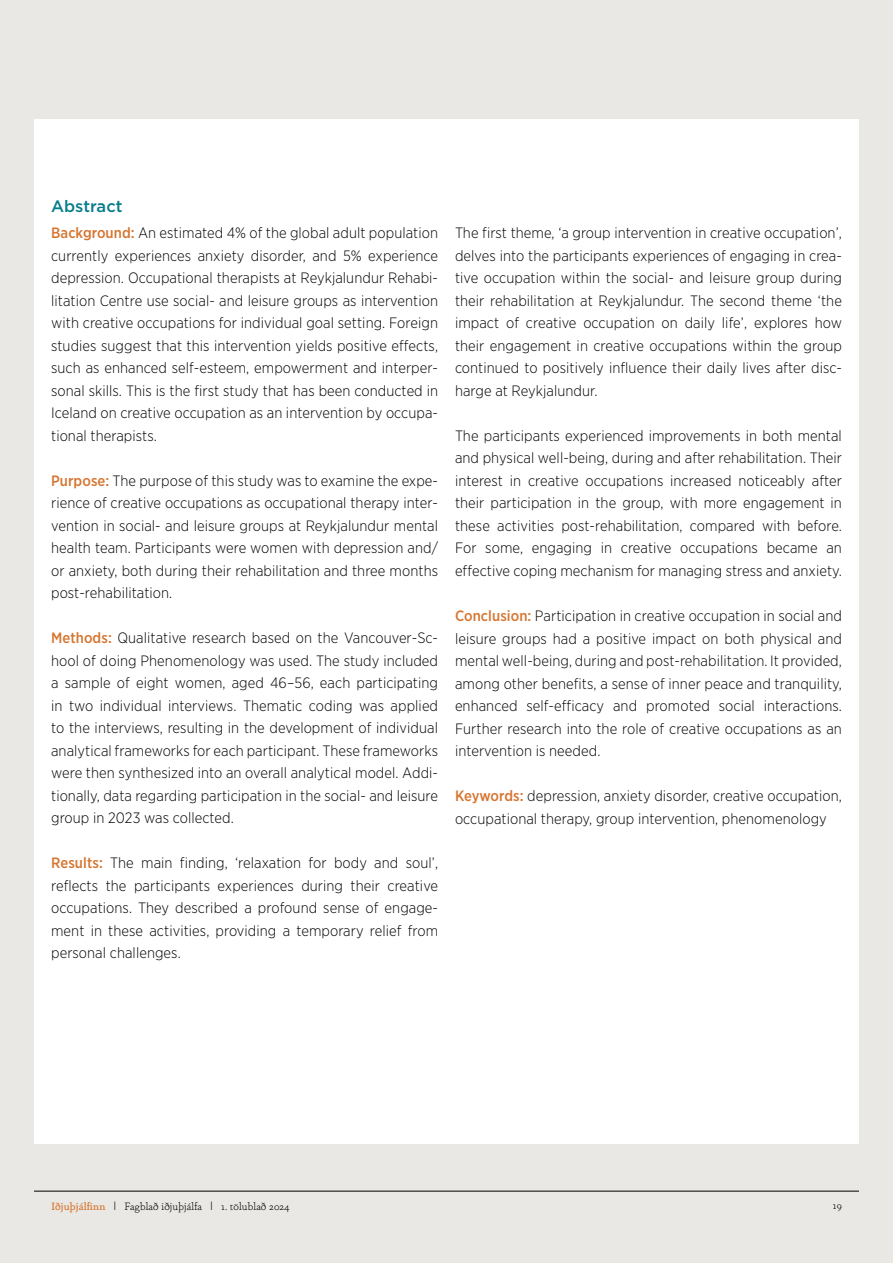
<style>
.page{position:relative;width:893px;height:1263px;background:#eae8e4}
.page>*{position:absolute;margin:0;border:0;box-sizing:border-box;transform-origin:0 0}
.t1{font:500 16.5px "Gotham HTF";color:#077d8a}
.t2{font:300 15px/22.5px "Gotham Narrow";letter-spacing:.005em;color:#000;text-align:justify}
.t3{font:300 10.5px "Dapifer";letter-spacing:.01em;color:#000}
.s1{font-weight:500;color:#d67631}
.s2{font-family:"Gotham Narrow";font-size:12px}
</style>
<div class="page">
<hr style="left:34px;top:1191px;width:825px;height:1px;background:#000">
<div style="left:34px;top:119px;width:825px;height:1025px;background:#fff"></div>
<p class="t1" style="left:51px;top:196px;width:73px">Abstract</p>
<p class="t2" style="left:51px;top:221px;width:388px"><span class="s1">Background:</span> An estimated 4% of the global adult population currently experiences anxiety disorder, and 5% experience depression. Occupational therapists at Reykjalundur Rehabi&shy;litation Centre use social- and leisure groups as intervention with creative occupations for individual goal setting. Foreign studies suggest that this intervention yields positive effects, such as enhanced self-esteem, empowerment and interper&shy;sonal skills. This is the first study that has been conducted in Iceland on creative occupation as an intervention by occupa&shy;tional therapists.</p>
<p class="t2" style="left:51px;top:469px;width:388px"><span class="s1">Purpose:</span> The purpose of this study was to examine the expe&shy;rience of creative occupations as occupational therapy inter&shy;vention in social- and leisure groups at Reykjalundur mental health team. Participants were women with depression and/ or anxiety, both during their rehabilitation and three months post-rehabilitation.</p>
<p class="t2" style="left:51px;top:626px;width:388px"><span class="s1">Methods:</span> Qualitative research based on the Vancouver-Sc&shy;hool of doing Phenomenology was used. The study included a sample of eight women, aged 46–56, each participating in two individual interviews. Thematic coding was applied to the interviews, resulting in the development of individual analytical frameworks for each participant. These frameworks were then synthesized into an overall analytical model. Addi&shy;tionally, data regarding participation in the social- and leisure group in 2023 was collected.</p>
<p class="t2" style="left:51px;top:851px;width:388px"><span class="s1">Results:</span> The main finding, ‘relaxation for body and soul’, reflects the participants experiences during their creative occupations. They described a profound sense of engage&shy;ment in these activities, providing a temporary relief from personal challenges.</p>
<p class="t2" style="left:455px;top:222px;width:388px">The first theme, ‘a group intervention in creative occupation’, delves into the participants experiences of engaging in crea&shy;tive occupation within the social- and leisure group during their rehabilitation at Reykjalundur. The second theme ‘the impact of creative occupation on daily life’, explores how their engagement in creative occupations within the group continued to positively influence their daily lives after disc&shy;harge at Reykjalundur.</p>
<p class="t2" style="left:455px;top:424px;width:388px">The participants experienced improvements in both mental and physical well-being, during and after rehabilitation. Their interest in creative occupations increased noticeably after their participation in the group, with more engagement in these activities post-rehabilitation, compared with before.<br>For some, engaging in creative occupations became an effective coping mechanism for managing stress and anxiety.</p>
<p class="t2" style="left:455px;top:604px;width:388px"><span class="s1">Conclusion:</span> Participation in creative occupation in social and leisure groups had a positive impact on both physical and mental well-being, during and post-rehabilitation. It provided, among other benefits, a sense of inner peace and tranquility, enhanced self-efficacy and promoted social interactions.<br>Further research into the role of creative occupations as an intervention is needed.</p>
<p class="t2" style="left:455px;top:784px;width:388px"><span class="s1">Keywords:</span> depression, anxiety disorder, creative occupation, occupational therapy, group intervention, phenomenology</p>
<p class="t3" style="left:51px;top:1199px;width:240px"><span class="s1">Iðjuþjálfinn</span> <span class="s2">I</span> Fagblað iðjuþjálfa <span class="s2">I</span> 1. tölublað 2024</p>
<p class="t3" style="left:833px;top:1199px;width:11px">19</p>
</div>
